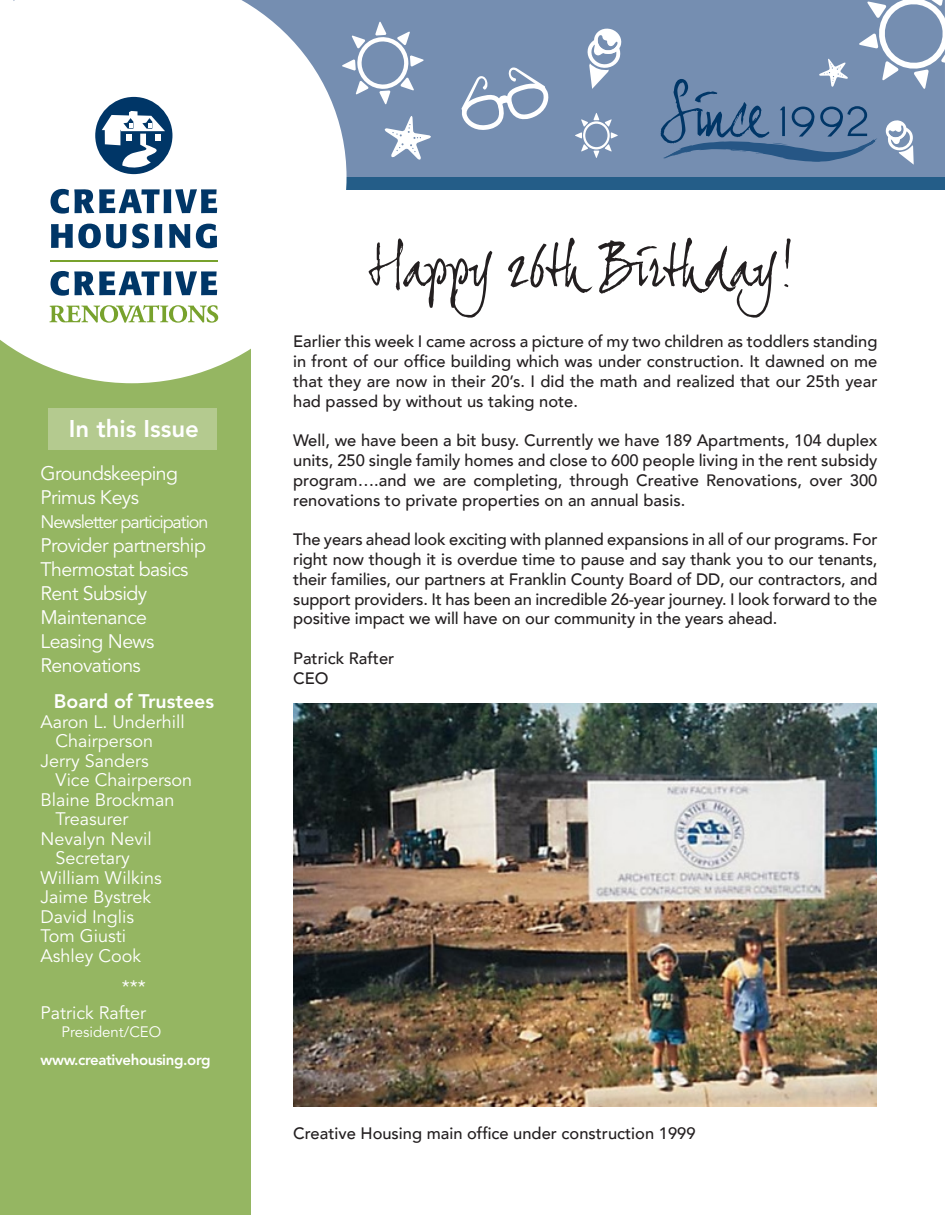
<style>
.page{position:relative;width:945px;height:1215px;background:#fff}
.page>*{position:absolute;margin:0;border:0;box-sizing:border-box;transform-origin:0 0}
.t1{font:57px "Joe Hand 2";letter-spacing:-.005em;color:#231f20}
.t2{font:800 24px "Avenir LT Std";color:#fff}
.t3{font:19.5px "Avenir LT Std";letter-spacing:-.03em;color:#fff}
.t4{font:800 19.5px "Avenir LT Std";color:#fff}
.t5{font:18px "Avenir LT Std";color:#fff}
.t6{font:18px "Avenir LT Std";letter-spacing:-.06em;color:#fff}
.Body{font:500 16.5px/19.8px "Avenir";color:#231f20;text-align:justify}
.t7{font:800 15px "Avenir LT Std";letter-spacing:-.025em;color:#fff}
.t8{font:15px "Avenir LT Std";color:#fff}
</style>
<div class="page">
<div style="left:347px;top:0;width:598px;height:177px;background:#758eb1"></div>
<div style="left:14px;top:177px;width:931px;height:13px;background:#245d88"></div>
<div style="left:0;top:49px;width:250px;height:1166px;background:#95b662"></div>
<svg style="left:0;top:0;width:347px;height:383px;fill:#fff"></svg>
<svg style="left:342px;top:21px;width:82px;height:84px"></svg>
<svg style="left:460px;top:67px;width:90px;height:64px"></svg>
<svg style="left:586px;top:27px;width:37px;height:62px"></svg>
<svg style="left:385px;top:116px;width:46px;height:44px"></svg>
<svg style="left:575px;top:113px;width:43px;height:45px"></svg>
<div style="left:95px;top:97px;width:77px;height:77px;background:#003667;border-radius:50%"></div>
<svg style="left:102px;top:111px;width:63px;height:58px"></svg>
<svg style="left:51px;top:189px;width:166px;height:25px"></svg>
<svg style="left:51px;top:224px;width:75px;height:24px"></svg>
<svg style="left:132px;top:224px;width:17px;height:24px"></svg>
<svg style="left:155px;top:224px;width:7px;height:24px"></svg>
<svg style="left:169px;top:224px;width:21px;height:24px"></svg>
<svg style="left:196px;top:224px;width:21px;height:24px"></svg>
<hr style="left:51px;top:260px;width:167px;height:2px;background:#78a22d">
<svg style="left:51px;top:271px;width:166px;height:25px"></svg>
<svg style="left:49px;top:305px;width:169px;height:18px"></svg>
<img style="left:294px;top:704px;width:583px;height:403px">
<div style="left:48px;top:408px;width:169px;height:41px;background:#b4ca8f"></div>
<svg style="left:661px;top:0;width:284px;height:170px"></svg>
<p class="t2" style="left:69px;top:414px;width:132px">In this Issue</p>
<p class="t3" style="left:41px;top:462px;width:139px">Groundskeeping</p>
<p class="t3" style="left:41px;top:486px;width:100px">Primus Keys</p>
<p class="t6" style="left:41px;top:512px;width:170px">Newsletter participation</p>
<p class="t3" style="left:41px;top:534px;width:167px">Provider partnership</p>
<p class="t3" style="left:41px;top:558px;width:150px">Thermostat basics</p>
<p class="t3" style="left:41px;top:582px;width:108px">Rent Subsidy</p>
<p class="t3" style="left:41px;top:606px;width:108px">Maintenance</p>
<p class="t3" style="left:41px;top:630px;width:115px">Leasing News</p>
<p class="t3" style="left:41px;top:654px;width:102px">Renovations</p>
<p class="t4" style="left:54px;top:690px;width:162px">Board of Trustees</p>
<p class="t5" style="left:41px;top:711px;width:146px">Aaron L. Underhill</p>
<p class="t5" style="left:56px;top:731px;width:99px">Chairperson</p>
<p class="t5" style="left:41px;top:750px;width:110px">Jerry Sanders</p>
<p class="t5" style="left:56px;top:770px;width:138px">Vice Chairperson</p>
<p class="t5" style="left:41px;top:789px;width:136px">Blaine Brockman</p>
<p class="t5" style="left:56px;top:809px;width:74px">Treasurer</p>
<p class="t5" style="left:41px;top:828px;width:113px">Nevalyn Nevil</p>
<p class="t5" style="left:56px;top:848px;width:76px">Secretary</p>
<p class="t5" style="left:41px;top:867px;width:123px">William Wilkins</p>
<p class="t5" style="left:41px;top:887px;width:112px">Jaime Bystrek</p>
<p class="t5" style="left:41px;top:906px;width:95px">David Inglis</p>
<p class="t5" style="left:41px;top:926px;width:87px">Tom Giusti</p>
<p class="t5" style="left:41px;top:945px;width:102px">Ashley Cook</p>
<p class="t5" style="left:122px;top:977px;width:25px">***</p>
<p class="t5" style="left:41px;top:1002px;width:107px">Patrick Rafter</p>
<p class="t8" style="left:61px;top:1023px;width:101px">President/CEO</p>
<p class="t7" style="left:41px;top:1051px;width:172px">www.creativehousing.org</p>
<p class="t1" style="left:373px;top:233px;width:427px">Happy 26th Birthday!</p>
<p class="Body" style="left:293px;top:331px;width:586px">Earlier this week I came across a picture of my two children as toddlers standing in front of our office building which was under construction. It dawned on me that they are now in their 20’s. I did the math and realized that our 25th year had passed by without us taking note.</p>
<p class="Body" style="left:293px;top:430px;width:586px">Well, we have been a bit busy. Currently we have 189 Apartments, 104 duplex units, 250 single family homes and close to 600 people living in the rent subsidy program….and we are completing, through Creative Renovations, over 300 renovations to private properties on an annual basis.</p>
<p class="Body" style="left:293px;top:529px;width:586px">The years ahead look exciting with planned expansions in all of our programs. For right now though it is overdue time to pause and say thank you to our tenants, their families, our partners at Franklin County Board of DD, our contractors, and support providers. It has been an incredible 26-year journey. I look forward to the positive impact we will have on our community in the years ahead.</p>
<p class="Body" style="left:293px;top:648px;width:103px">Patrick Rafter</p>
<p class="Body" style="left:293px;top:667px;width:37px">CEO</p>
<p class="Body" style="left:293px;top:1123px;width:404px">Creative Housing main office under construction 1999</p>
</div>
